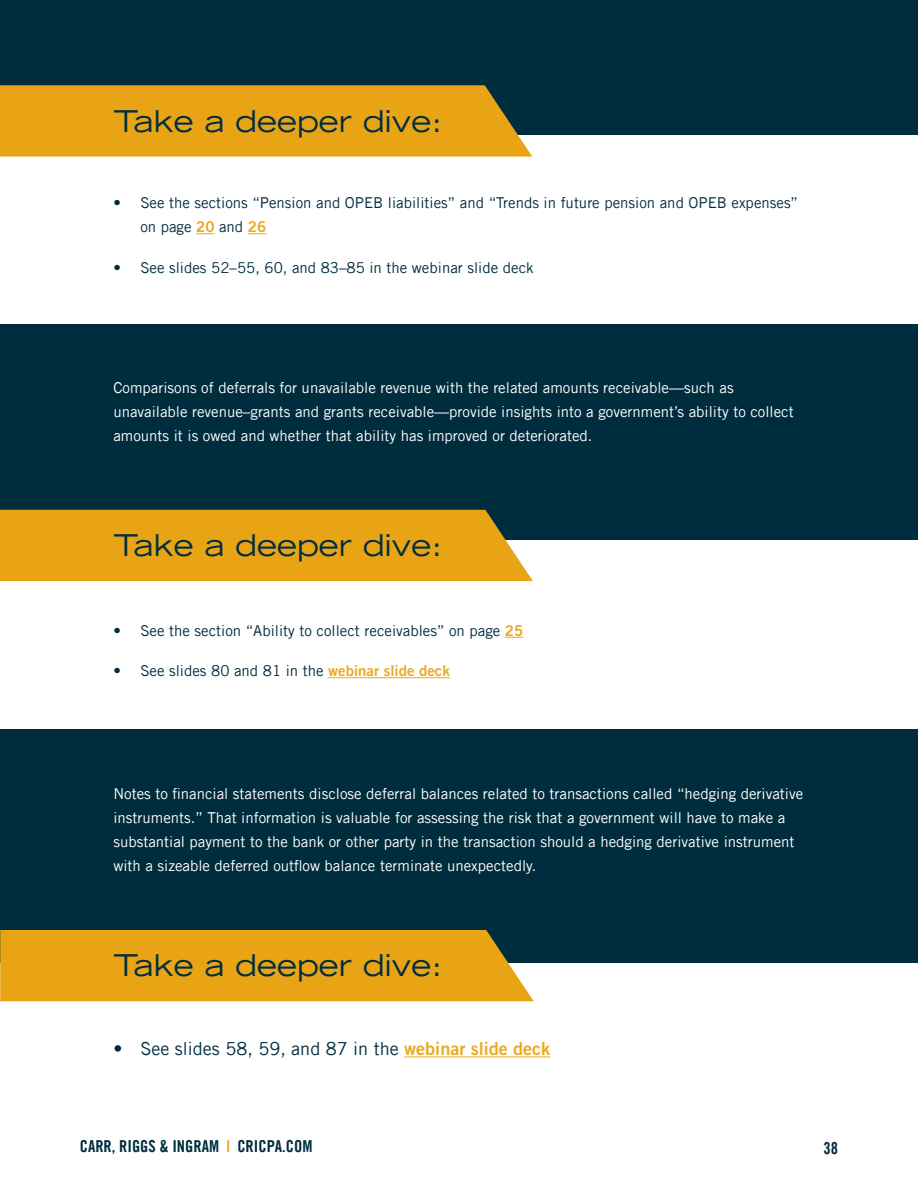
<style>
.page{position:relative;width:918px;height:1188px;background:#fff}
.page>*{position:absolute;margin:0;border:0;box-sizing:border-box;transform-origin:0 0}
.t1{font:expanded 30px "Trade Gothic LT Std";color:#002d3e}
.t2{font:18px "Trade Gothic LT Std";color:#002d3e}
.t3{font:16.5px "Trade Gothic LT Std Bd Cn 20";color:#002d3e}
.t4{font:15px/24px "Trade Gothic LT Std";color:#fff}
.t5{font:15px/24px "Trade Gothic LT Std";color:#002d3e}
.s1{font-family:"Trade Gothic LT Std Bd 2";color:#eba921}
.s2{color:#eba921}
</style>
<div class="page">
<div style="left:0;top:324px;width:918px;height:216px;background:#002d3e"></div>
<div style="left:0;top:729px;width:918px;height:234px;background:#002d3e"></div>
<div style="left:0;top:0;width:918px;height:135px;background:#002d3e"></div>
<svg style="left:196px;top:233px;width:19px;height:1px"></svg>
<svg style="left:248px;top:233px;width:18px;height:1px"></svg>
<svg style="left:505px;top:637px;width:18px;height:1px"></svg>
<hr style="left:328px;top:677px;width:122px;height:1px;background:#eba921">
<hr style="left:404px;top:1056px;width:146px;height:1px;background:#eba921">
<svg style="left:0;top:85px;width:532px;height:72px;background:#dd9f19"></svg>
<div style="left:0;top:510px;width:533px;height:71px;background:#e8a415"></div>
<div style="left:0;top:930px;width:534px;height:71px;background:#e8a415"></div>
<h1 class="t1" style="left:113px;top:101px;width:330px">Take a deeper dive:</h1>
<p class="t5" style="left:140px;top:191px;width:659px;text-indent:-27px">• See the sections “Pension and OPEB liabilities” and “Trends in future pension and OPEB expenses” on page <span class="s1">20</span> and <span class="s1">26</span></p>
<p class="t5" style="left:113px;top:255px;width:422px">• See slides 52–55, 60, and 83–85 in the webinar slide deck</p>
<p class="t4" style="left:113px;top:375px;width:682px">Comparisons of deferrals for unavailable revenue with the related amounts receivable—such as unavailable revenue–grants and grants receivable—provide insights into a government’s ability to collect amounts it is owed and whether that ability has improved or deteriorated.</p>
<h1 class="t1" style="left:113px;top:526px;width:330px">Take a deeper dive:</h1>
<p class="t5" style="left:113px;top:618px;width:411px">• See the section “Ability to collect receivables” on page <span class="s1">25</span></p>
<p class="t5" style="left:113px;top:659px;width:338px">• See slides 80 and 81 in the <span class="s1">webinar slide deck</span></p>
<p class="t4" style="left:113px;top:782px;width:691px">Notes to financial statements disclose deferral balances related to transactions called “hedging derivative instruments.” That information is valuable for assessing the risk that a government will have to make a substantial payment to the bank or other party in the transaction should a hedging derivative instrument with a sizeable deferred outflow balance terminate unexpectedly.</p>
<h1 class="t1" style="left:113px;top:946px;width:330px">Take a deeper dive:</h1>
<p class="t2" style="left:113px;top:1038px;width:438px">• See slides 58, 59, and 87 in the <span class="s1">webinar slide deck</span></p>
<p class="t3" style="left:80px;top:1136px;width:234px">CARR, RIGGS &amp; INGRAM <span class="s2">l</span> CRICPA.COM</p>
<p class="t3" style="left:823px;top:1138px;width:16px">38</p>
</div>
